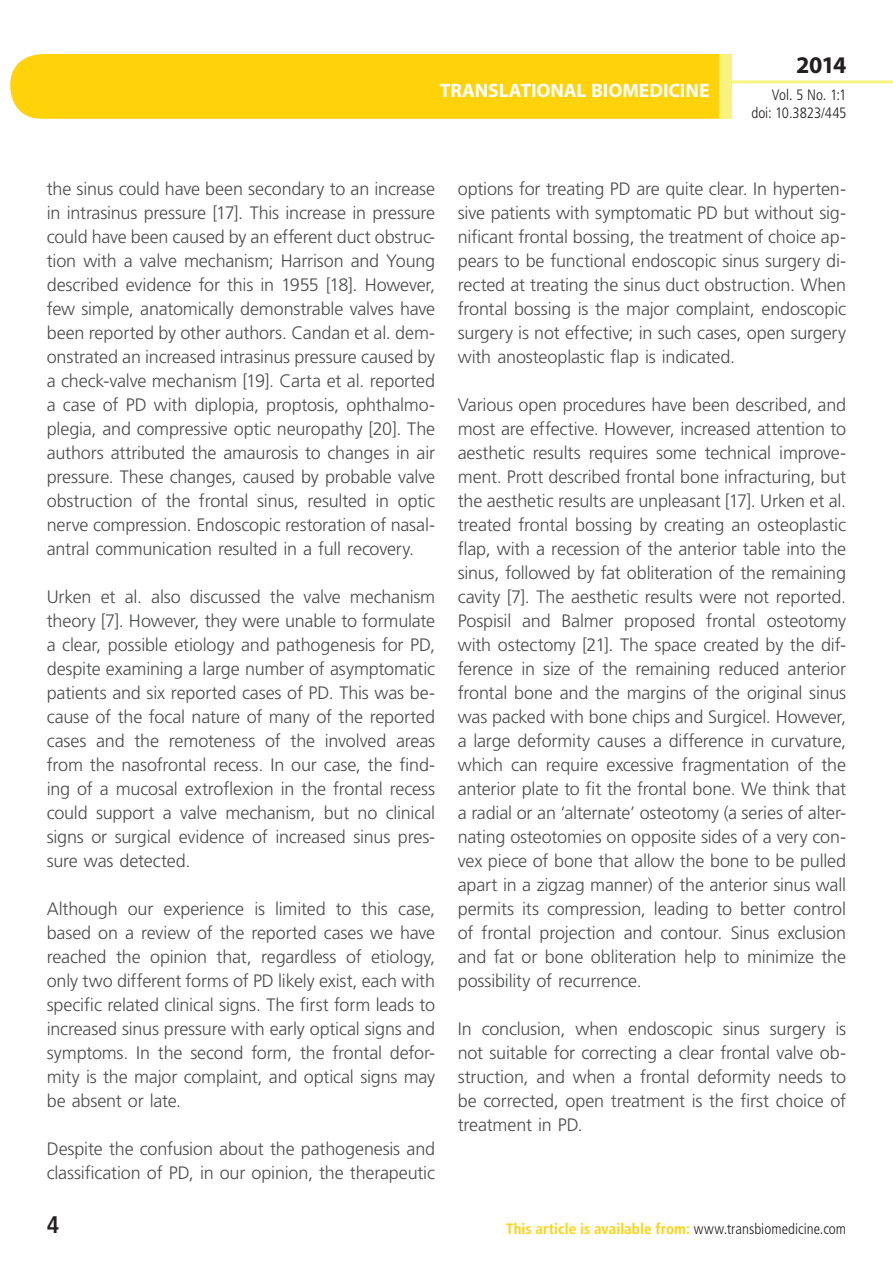
<style>
.page{position:relative;width:893px;height:1263px;background:#fff}
.page>*{position:absolute;margin:0;border:0;box-sizing:border-box;transform-origin:0 0}
.t1{font:700 24px "Myriad Pro";color:#231f20}
.t2{font:700 condensed 24px "Frutiger LT Std";color:#231f20}
.t3{font:700 19.5px "Myriad Pro";color:#fff}
._01-txt_80{font:300 18px/24px "Frutiger LT Std";letter-spacing:-.01em;color:#4b4c4d;text-align:justify}
.t4{font:700 condensed 15px "Frutiger LT Std";letter-spacing:.005em;color:#ffd20a}
.t5{font:300 condensed 15px/18px "Frutiger LT Std";color:#231f20;text-align:right}
.s1{font-weight:300;color:#231f20}
</style>
<div class="page">
<div style="left:10px;top:54px;width:775px;height:65px;background:#ffd20a;border-radius:32px"></div>
<div style="left:732px;top:0;width:161px;height:157px;background:#fff"></div>
<hr style="left:730px;top:80px;width:163px;height:3px;background:#f7f380">
<div style="left:719px;top:54px;width:13px;height:65px;background:#f7f380"></div>
<p class="t3" style="left:440px;top:78px;width:271px">TRANSLATIONAL BIOMEDICINE</p>
<h1 class="t1" style="left:796px;top:49px;width:52px">2014</h1>
<p class="t5" style="left:751px;top:86px;width:97px">Vol. 5 No. 1:1 doi: 10.3823/445</p>
<p class="_01-txt_80" style="left:47px;top:177px;width:390px">the sinus could have been secondary to an increase in intrasinus pressure [17]. This increase in pressure could have been caused by an efferent duct obstruc&shy;tion with a valve mechanism; Harrison and Young described evidence for this in 1955 [18]. However, few simple, anatomically demonstrable valves have been reported by other authors. Candan et al. dem&shy;onstrated an increased intrasinus pressure caused by a check-valve mechanism [19]. Carta et al. reported a case of PD with diplopia, proptosis, ophthalmo&shy;plegia, and compressive optic neuropathy [20]. The authors attributed the amaurosis to changes in air pressure. These changes, caused by probable valve obstruction of the frontal sinus, resulted in optic nerve compression. Endoscopic restoration of nasal&shy;antral communication resulted in a full recovery.</p>
<p class="_01-txt_80" style="left:47px;top:585px;width:390px">Urken et al. also discussed the valve mechanism theory [7]. However, they were unable to formulate a clear, possible etiology and pathogenesis for PD, despite examining a large number of asymptomatic patients and six reported cases of PD. This was be&shy;cause of the focal nature of many of the reported cases and the remoteness of the involved areas from the nasofrontal recess. In our case, the find&shy;ing of a mucosal extroflexion in the frontal recess could support a valve mechanism, but no clinical signs or surgical evidence of increased sinus pres&shy;sure was detected.</p>
<p class="_01-txt_80" style="left:47px;top:897px;width:390px">Although our experience is limited to this case, based on a review of the reported cases we have reached the opinion that, regardless of etiology, only two different forms of PD likely exist, each with specific related clinical signs. The first form leads to increased sinus pressure with early optical signs and symptoms. In the second form, the frontal defor&shy;mity is the major complaint, and optical signs may be absent or late.</p>
<p class="_01-txt_80" style="left:47px;top:1137px;width:390px">Despite the confusion about the pathogenesis and classification of PD, in our opinion, the therapeutic</p>
<p class="_01-txt_80" style="left:458px;top:177px;width:390px">options for treating PD are quite clear. In hyperten&shy;sive patients with symptomatic PD but without sig&shy;nificant frontal bossing, the treatment of choice ap&shy;pears to be functional endoscopic sinus surgery di&shy;rected at treating the sinus duct obstruction. When frontal bossing is the major complaint, endoscopic surgery is not effective; in such cases, open surgery with anosteoplastic flap is indicated.</p>
<p class="_01-txt_80" style="left:458px;top:393px;width:390px">Various open procedures have been described, and most are effective. However, increased attention to aesthetic results requires some technical improve&shy;ment. Prott described frontal bone infracturing, but the aesthetic results are unpleasant [17]. Urken et al. treated frontal bossing by creating an osteoplastic flap, with a recession of the anterior table into the sinus, followed by fat obliteration of the remaining cavity [7]. The aesthetic results were not reported.<br>Pospisil and Balmer proposed frontal osteotomy with ostectomy [21]. The space created by the dif&shy;ference in size of the remaining reduced anterior frontal bone and the margins of the original sinus was packed with bone chips and Surgicel. However, a large deformity causes a difference in curvature, which can require excessive fragmentation of the anterior plate to fit the frontal bone. We think that a radial or an ‘alternate’ osteotomy (a series of alter&shy;nating osteotomies on opposite sides of a very con&shy;vex piece of bone that allow the bone to be pulled apart in a zigzag manner) of the anterior sinus wall permits its compression, leading to better control of frontal projection and contour. Sinus exclusion and fat or bone obliteration help to minimize the possibility of recurrence.</p>
<p class="_01-txt_80" style="left:458px;top:1017px;width:390px">In conclusion, when endoscopic sinus surgery is not suitable for correcting a clear frontal valve ob&shy;struction, and when a frontal deformity needs to be corrected, open treatment is the first choice of treatment in PD.</p>
<h1 class="t2" style="left:47px;top:1210px;width:14px">4</h1>
<p class="t4" style="left:506px;top:1219px;width:341px">This article is available from: <span class="s1">www.transbiomedicine.com</span></p>
</div>
